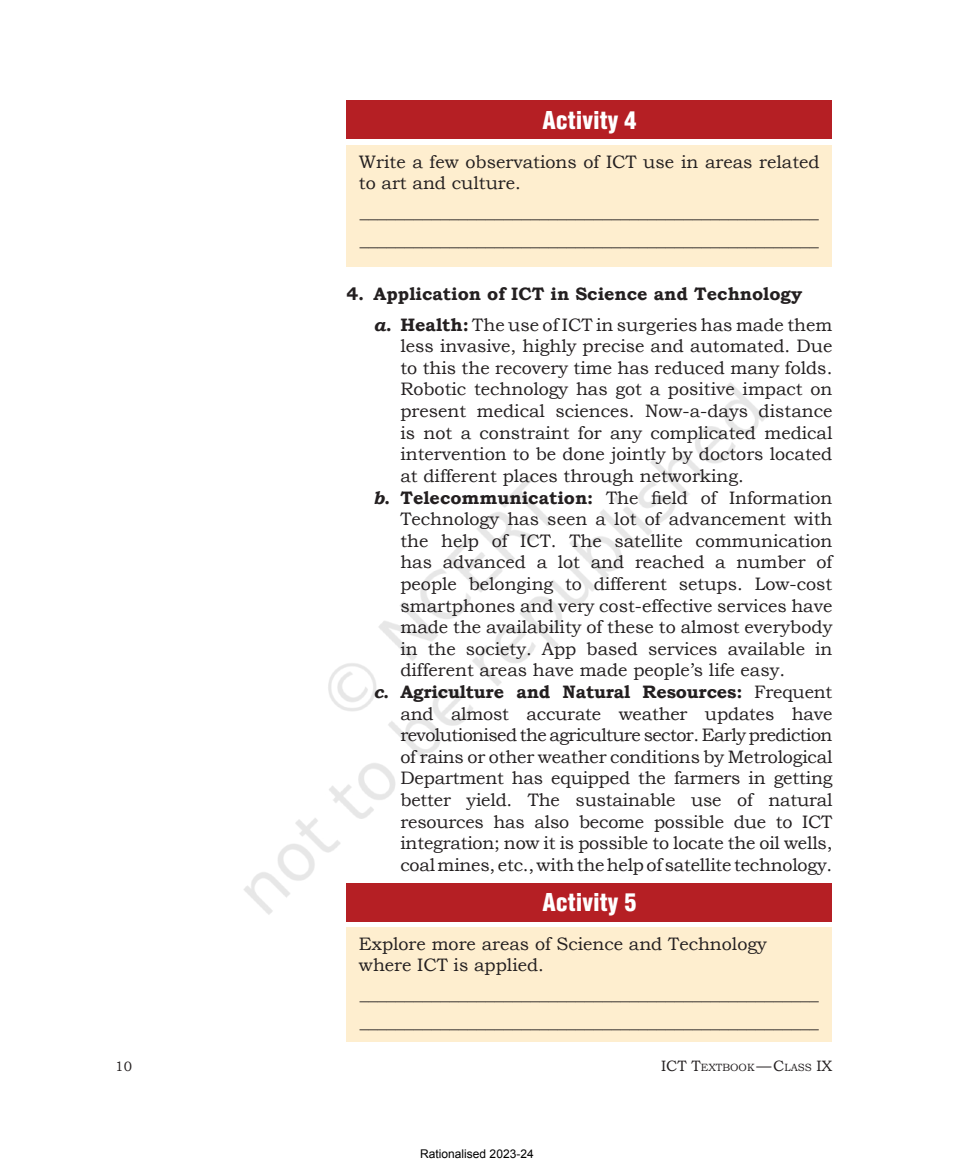
<style>
.page{position:relative;width:954px;height:1169px;background:#fff}
.page>*{position:absolute;margin:0;border:0;box-sizing:border-box;transform-origin:0 0}
.t1{font:900 condensed 24px "Helvetica";color:#fff}
.t2{font:18px/21.6px "Bookman Old Style";color:#231f20}
.t3{font:700 18px/30.6px "Bookman Old Style";color:#231f20}
.t4{font:18px "Bookman Old Style";letter-spacing:-.03em;color:#231f20}
.t5{font:13.5px "Bookman Old Style";color:#231f20}
.t6{font:12px "Arial";color:#000}
.t7{font:10.5px "Bookman Old Style";color:#231f20}
.s1{font-style:italic}
.s2{font-weight:400}
.s3{font-weight:700;font-style:italic}
.s4{font-weight:700}
.s5{font-size:15px}
</style>
<div class="page">
<img style="left:346px;top:100px;width:486px;height:942px">
<img style="left:244px;top:314px;width:538px;height:631px">
<h1 class="t1" style="left:542px;top:105px;width:95px">Activity 4</h1>
<p class="t2" style="left:359px;top:151px;width:462px">Write a few observations of ICT use in areas related to art and culture.</p>
<p class="t2" style="left:360px;top:197px;width:461px;line-height:28.5px">___________________________________________________ ___________________________________________________</p>
<p class="t3" style="left:373px;top:278px;width:460px;text-indent:-27px">4. Application of ICT in Science and Technology<br><span class="s1">a</span>. Health: <span class="s2">The use of ICT in surgeries has made them</span></p>
<p class="t2" style="left:400px;top:335px;width:434px">less invasive, highly precise and automated. Due</p>
<p class="t2" style="left:400px;top:357px;width:433px">to this the recovery time has reduced many folds.</p>
<p class="t2" style="left:400px;top:378px;width:434px">Robotic technology has got a positive impact on</p>
<p class="t2" style="left:400px;top:400px;width:434px">present medical sciences. Now‑a‑days distance</p>
<p class="t2" style="left:400px;top:422px;width:434px">is not a constraint for any complicated medical</p>
<p class="t2" style="left:400px;top:443px;width:433px">intervention to be done jointly by doctors located</p>
<p class="t2" style="left:400px;top:465px;width:345px">at different places through networking.</p>
<p class="t2" style="left:373px;top:486px;width:461px"><span class="s3">b</span><span class="s4">. Telecommunication:</span> The field of Information</p>
<p class="t2" style="left:400px;top:508px;width:434px">Technology has seen a lot of advancement with</p>
<p class="t2" style="left:400px;top:530px;width:434px">the help of ICT. The satellite communication</p>
<p class="t2" style="left:400px;top:551px;width:433px">has advanced a lot and reached a number of</p>
<p class="t2" style="left:400px;top:573px;width:433px">people belonging to different setups. Low‑cost</p>
<p class="t2" style="left:400px;top:594px;width:433px">smartphones and very cost‑effective services have</p>
<p class="t2" style="left:400px;top:616px;width:434px">made the availability of these to almost everybody</p>
<p class="t2" style="left:400px;top:638px;width:434px">in the society. App based services available in</p>
<p class="t2" style="left:400px;top:659px;width:386px">different areas have made people’s life easy.</p>
<p class="t3" style="left:373px;top:676px;width:461px"><span class="s1">c</span>. Agriculture and Natural Resources: <span class="s2">Frequent</span></p>
<p class="t2" style="left:400px;top:702px;width:433px">and almost accurate weather updates have</p>
<p class="t4" style="left:400px;top:723px;width:433px">revolutionised the agriculture sector. Early prediction</p>
<p class="t2" style="left:400px;top:746px;width:434px">of rains or other weather conditions by Metrological</p>
<p class="t2" style="left:400px;top:767px;width:433px">Department has equipped the farmers in getting</p>
<p class="t2" style="left:400px;top:789px;width:434px">better yield. The sustainable use of natural</p>
<p class="t2" style="left:400px;top:810px;width:433px">resources has also become possible due to ICT</p>
<p class="t2" style="left:400px;top:832px;width:434px">integration; now it is possible to locate the oil wells,</p>
<p class="t2" style="left:400px;top:854px;width:433px">coal mines, etc., with the help of satellite technology.</p>
<h1 class="t1" style="left:542px;top:887px;width:95px">Activity 5</h1>
<p class="t2" style="left:359px;top:932px;width:409px">Explore more areas of Science and Technology where ICT is applied.</p>
<p class="t2" style="left:360px;top:979px;width:460px;line-height:28.5px">___________________________________________________ ___________________________________________________</p>
<p class="t5" style="left:115px;top:1057px;width:18px">10</p>
<p class="t7" style="left:661px;top:1060px;width:173px"><span class="s5">ICT T</span>EXTBOOK <span class="s5">—C</span>LASS <span class="s5">IX</span></p>
<p class="t6" style="left:420px;top:1145px;width:115px">Rationalised 2023-24</p>
</div>
